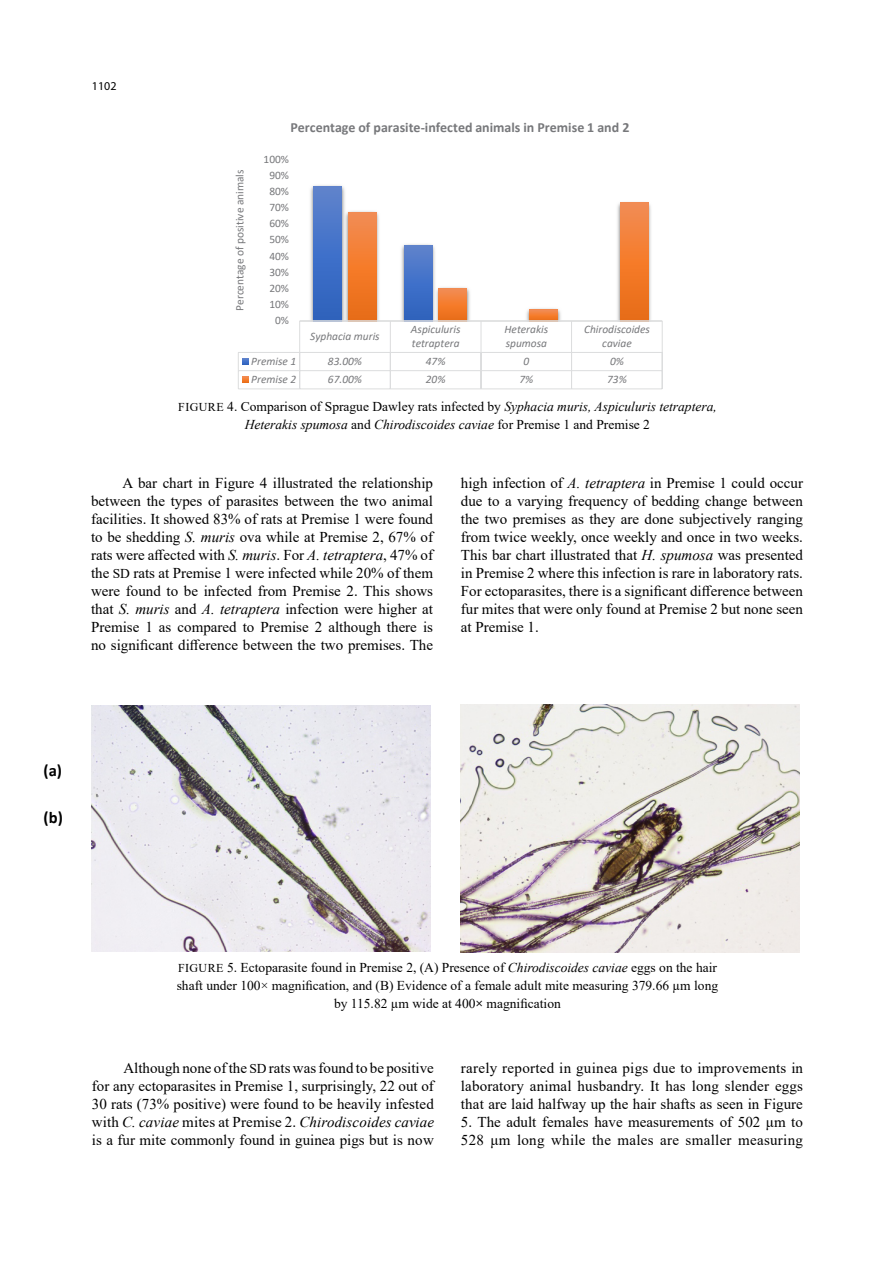
<style>
.page{position:relative;width:893px;height:1263px;background:#fff}
.page>*{position:absolute;margin:0;border:0;box-sizing:border-box;transform-origin:0 0}
.t1{font:700 16.5px "Calibri";color:#000}
.t2{font:15px/18px "Times New Roman";color:#000;text-align:justify}
.t3{font:15px/18px "Times New Roman";letter-spacing:.02em;color:#000}
.t4{font:700 13.95px "Calibri";color:#77787b}
.t5{font:13.5px "Times New Roman";color:#000}
.t6{font:italic 13.5px/18px "Times New Roman";color:#000}
.t7{font:12px "Times New Roman";letter-spacing:.035em;color:#000}
.t8{font:12px "Myriad Pro";color:#000}
.t9{font:italic 11.4px/14px "Calibri";color:#77787b}
.t10{font:11.4px "Calibri";color:#77787b}
.s1{font-style:normal}
.s2{font-style:italic}
.s3{font-size:13.5px}
.s4{font-weight:700}
</style>
<div class="page">
<img style="left:310px;top:185px;width:35px;height:135px">
<img style="left:401px;top:244px;width:34px;height:76px">
<img style="left:342px;top:209px;width:37px;height:111px">
<img style="left:433px;top:285px;width:37px;height:35px">
<img style="left:526px;top:308px;width:35px;height:12px">
<img style="left:617px;top:202px;width:34px;height:118px">
<div style="left:314px;top:187px;width:28px;height:134px;background:linear-gradient(to bottom,#5c82cf,#2b61be)"></div>
<div style="left:404px;top:245px;width:28px;height:76px;background:linear-gradient(to bottom,#5c82cf,#2b61bf)"></div>
<div style="left:348px;top:213px;width:28px;height:108px;background:linear-gradient(to bottom,#f68c4f,#eb6c11)"></div>
<div style="left:439px;top:289px;width:28px;height:32px;background:linear-gradient(to bottom,#f78c4d,#ec6d14)"></div>
<svg style="left:530px;top:310px;width:28px;height:10px"></svg>
<div style="left:620px;top:203px;width:28px;height:118px;background:linear-gradient(to bottom,#f68c4f,#eb6c11)"></div>
<hr style="left:300px;top:320px;width:362px;height:2px;background:#dcddde">
<hr style="left:299px;top:321px;width:1px;height:31px;background:#dcddde">
<hr style="left:390px;top:321px;width:1px;height:31px;background:#dcddde">
<hr style="left:481px;top:321px;width:1px;height:31px;background:#dcddde">
<hr style="left:571px;top:321px;width:1px;height:31px;background:#dcddde">
<hr style="left:662px;top:321px;width:1px;height:31px;background:#dcddde">
<hr style="left:238px;top:352px;width:424px;height:1px;background:#dcddde">
<hr style="left:238px;top:370px;width:424px;height:1px;background:#dcddde">
<hr style="left:238px;top:388px;width:424px;height:1px;background:#dcddde">
<svg style="left:299px;top:353px;width:1px;height:35px"></svg>
<svg style="left:390px;top:353px;width:1px;height:35px"></svg>
<svg style="left:481px;top:353px;width:1px;height:35px"></svg>
<svg style="left:571px;top:353px;width:1px;height:35px"></svg>
<svg style="left:662px;top:352px;width:1px;height:37px"></svg>
<svg style="left:238px;top:353px;width:11px;height:36px"></svg>
<img style="left:92px;top:706px;width:338px;height:245px">
<img style="left:461px;top:704px;width:339px;height:248px">
<p class="t8" style="left:92px;top:79px;width:26px">1102</p>
<p class="t4" style="left:290px;top:118px;width:341px">Percentage of parasite-infected animals in Premise 1 and 2</p>
<p class="t10" style="left:232px;top:311px;width:143px;rotate:-90deg">Percentage of positive animals</p>
<p class="t10" style="left:264px;top:151px;width:27px">100%</p>
<p class="t10" style="left:269px;top:167px;width:21px">90%</p>
<p class="t10" style="left:269px;top:183px;width:21px">80%</p>
<p class="t10" style="left:269px;top:199px;width:21px">70%</p>
<p class="t10" style="left:269px;top:216px;width:21px">60%</p>
<p class="t10" style="left:269px;top:232px;width:21px">50%</p>
<p class="t10" style="left:269px;top:248px;width:21px">40%</p>
<p class="t10" style="left:269px;top:264px;width:21px">30%</p>
<p class="t10" style="left:269px;top:280px;width:21px">20%</p>
<p class="t10" style="left:269px;top:296px;width:21px">10%</p>
<p class="t10" style="left:275px;top:313px;width:15px">0%</p>
<p class="t9" style="left:310px;top:329px;width:71px">Syphacia muris</p>
<p class="t9" style="left:411px;top:322px;width:51px">Aspiculuris tetraptera</p>
<p class="t9" style="left:504px;top:322px;width:45px">Heterakis spumosa</p>
<p class="t9" style="left:584px;top:322px;width:67px;text-align:center">Chirodiscoides caviae</p>
<p class="t9" style="left:251px;top:353px;width:47px">Premise 1</p>
<p class="t9" style="left:328px;top:354px;width:36px">83.00%</p>
<p class="t9" style="left:426px;top:354px;width:21px">47%</p>
<p class="t9" style="left:523px;top:354px;width:7px">0</p>
<p class="t9" style="left:610px;top:354px;width:15px">0%</p>
<p class="t9" style="left:251px;top:371px;width:47px">Premise 2</p>
<p class="t9" style="left:328px;top:372px;width:36px">67.00%</p>
<p class="t9" style="left:426px;top:372px;width:21px">20%</p>
<p class="t9" style="left:519px;top:372px;width:15px">7%</p>
<p class="t9" style="left:607px;top:372px;width:21px">73%</p>
<p class="t7" style="left:178px;top:398px;width:30px">Figure</p>
<p class="t6" style="left:245px;top:397px;width:473px;text-indent:-17px"><span class="s1">4. Comparison of Sprague Dawley rats infected by</span> Syphacia muris, Aspiculuris tetraptera,<br>Heterakis spumosa <span class="s1">and</span> Chirodiscoides caviae <span class="s1">for Premise 1 and Premise 2</span></p>
<p class="t2" style="left:91px;top:474px;width:344px;text-indent:32px">A bar chart in Figure 4 illustrated the relationship between the types of parasites between the two animal facilities. It showed 83% of rats at Premise 1 were found to be shedding <span class="s2">S. muris</span> ova while at Premise 2, 67% of rats were affected with <span class="s2">S. muris</span>. For <span class="s2">A. tetraptera</span>, 47% of the <span class="s3">SD</span> rats at Premise 1 were infected while 20% of them were found to be infected from Premise 2. This shows that <span class="s2">S. muris</span> and <span class="s2">A. tetraptera</span> infection were higher at Premise 1 as compared to Premise 2 although there is no significant difference between the two premises. The</p>
<p class="t2" style="left:461px;top:474px;width:344px">high infection of <span class="s2">A. tetraptera</span> in Premise 1 could occur due to a varying frequency of bedding change between the two premises as they are done subjectively ranging from twice weekly, once weekly and once in two weeks.<br>This bar chart illustrated that <span class="s2">H. spumosa</span> was presented in Premise 2 where this infection is rare in laboratory rats.<br>For ectoparasites, there is a significant difference between fur mites that were only found at Premise 2 but none seen at Premise 1.</p>
<p class="t1" style="left:44px;top:759px;width:20px">(a)</p>
<p class="t1" style="left:44px;top:806px;width:21px">(b)</p>
<p class="t7" style="left:178px;top:959px;width:30px">Figure</p>
<p class="t5" style="left:227px;top:957px;width:491px">5. Ectoparasite found in Premise 2, (A) Presence of <span class="s2">Chirodiscoides caviae</span> eggs on the hair</p>
<p class="t5" style="left:177px;top:975px;width:543px">shaft under 100× magnification, and (B) Evidence of a female adult mite measuring 379.66 µm long</p>
<p class="t5" style="left:334px;top:993px;width:228px">by 115.82 µm wide at 400<span class="s4">×</span> magnification</p>
<p class="t2" style="left:92px;top:1058px;width:344px;text-indent:32px">Although none of the <span class="s3">SD</span> rats was found to be positive for any ectoparasites in Premise 1, surprisingly, 22 out of 30 rats (73% positive) were found to be heavily infested with <span class="s2">C. caviae</span> mites at Premise 2. <span class="s2">Chirodiscoides caviae </span>is a fur mite commonly found in guinea pigs but is now</p>
<p class="t2" style="left:461px;top:1058px;width:344px">rarely reported in guinea pigs due to improvements in laboratory animal husbandry. It has long slender eggs that are laid halfway up the hair shafts as seen in Figure</p>
<p class="t3" style="left:461px;top:1112px;width:344px">5. The adult females have measurements of 502 μm to<br>528 μm long while the males are smaller measuring</p>
</div>
